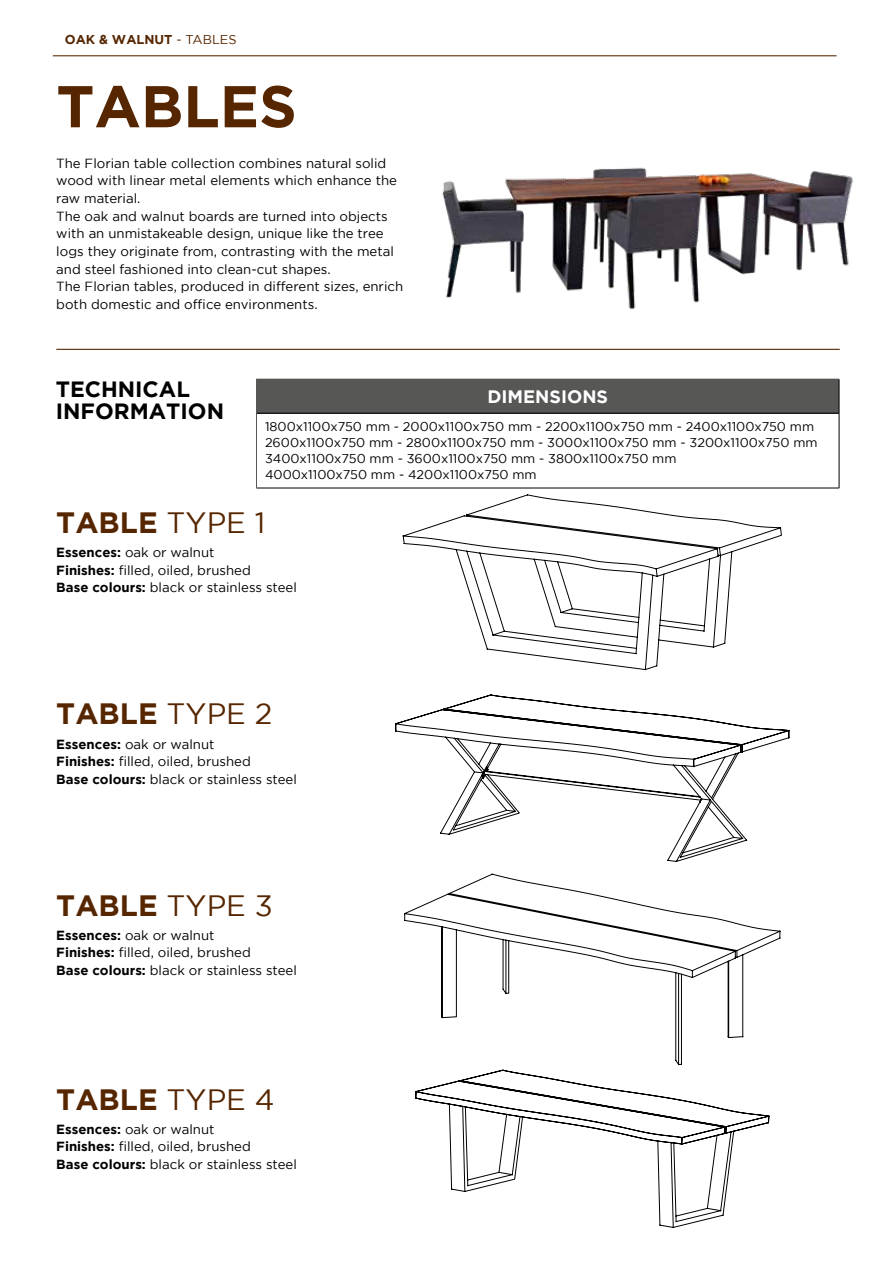
<style>
.page{position:relative;width:893px;height:1263px;background:#fff}
.page>*{position:absolute;margin:0;border:0;box-sizing:border-box;transform-origin:0 0}
.t1{font:700 58.8px "Gotham";color:#562600}
.t2{font:700 29.4px "Gotham";color:#562600}
.t3{font:700 22.05px/22px "Gotham";color:#000}
.t4{font:700 18px "Gotham";color:#fff}
.t5{font:13.2px/17.7px "Gotham";color:#000}
.t6{font:700 12.9px "Gotham";color:#562600}
.t7{font:12.75px/16.2px "Gotham";color:#000}
.s1{font-weight:400}
.s2{font-weight:700}
</style>
<div class="page">
<hr style="left:53px;top:55px;width:783px;height:1px;background:#562600">
<svg style="left:403px;top:494px;width:379px;height:176px"></svg>
<svg style="left:395px;top:694px;width:394px;height:168px"></svg>
<svg style="left:404px;top:874px;width:376px;height:191px"></svg>
<svg style="left:415px;top:1070px;width:354px;height:158px"></svg>
<img style="left:442px;top:167px;width:411px;height:142px">
<hr style="left:56px;top:349px;width:784px;height:1px;background:#562600">
<div style="left:256px;top:379px;width:583px;height:34px;background:#575756"></div>
<hr style="left:839px;top:379px;width:1px;height:34px;background:#000">
<hr style="left:257px;top:413px;width:582px;height:1px;background:#000">
<hr style="left:839px;top:413px;width:1px;height:75px;background:#000">
<hr style="left:256px;top:488px;width:583px;height:1px;background:#000">
<hr style="left:256px;top:413px;width:1px;height:75px;background:#575756">
<p class="t6" style="left:65px;top:32px;width:173px">OAK &amp; WALNUT <span class="s1">- TABLES</span></p>
<h1 class="t1" style="left:56px;top:72px;width:242px">TABLES</h1>
<p class="t5" style="left:56px;top:154px;width:348px">The Florian table collection combines natural solid wood with linear metal elements which enhance the raw material.<br>The oak and walnut boards are turned into objects with an unmistakeable design, unique like the tree logs they originate from, contrasting with the metal and steel fashioned into clean-cut shapes.<br>The Florian tables, produced in different sizes, enrich both domestic and office environments.</p>
<h3 class="t3" style="left:56px;top:377px;width:170px">TECHNICAL<br>INFORMATION</h3>
<h3 class="t4" style="left:487px;top:386px;width:122px">DIMENSIONS</h3>
<p class="t7" style="left:265px;top:418px;width:554px">1800x1100x750 mm - 2000x1100x750 mm - 2200x1100x750 mm - 2400x1100x750 mm 2600x1100x750 mm - 2800x1100x750 mm - 3000x1100x750 mm - 3200x1100x750 mm 3400x1100x750 mm - 3600x1100x750 mm - 3800x1100x750 mm<br>4000x1100x750 mm - 4200x1100x750 mm</p>
<h2 class="t2" style="left:56px;top:506px;width:211px">TABLE <span class="s1">TYPE 1</span></h2>
<p class="t5" style="left:56px;top:543px;width:242px"><span class="s2">Essences:</span> oak or walnut<br><span class="s2">Finishes:</span> filled, oiled, brushed<br><span class="s2">Base colours:</span> black or stainless steel</p>
<h2 class="t2" style="left:56px;top:697px;width:218px">TABLE <span class="s1">TYPE 2</span></h2>
<p class="t5" style="left:56px;top:735px;width:242px"><span class="s2">Essences:</span> oak or walnut<br><span class="s2">Finishes:</span> filled, oiled, brushed<br><span class="s2">Base colours:</span> black or stainless steel</p>
<h2 class="t2" style="left:56px;top:888px;width:218px">TABLE <span class="s1">TYPE 3</span></h2>
<p class="t5" style="left:56px;top:926px;width:242px"><span class="s2">Essences:</span> oak or walnut<br><span class="s2">Finishes:</span> filled, oiled, brushed<br><span class="s2">Base colours:</span> black or stainless steel</p>
<h2 class="t2" style="left:56px;top:1082px;width:220px">TABLE <span class="s1">TYPE 4</span></h2>
<p class="t5" style="left:56px;top:1120px;width:242px"><span class="s2">Essences:</span> oak or walnut<br><span class="s2">Finishes:</span> filled, oiled, brushed<br><span class="s2">Base colours:</span> black or stainless steel</p>
</div>
